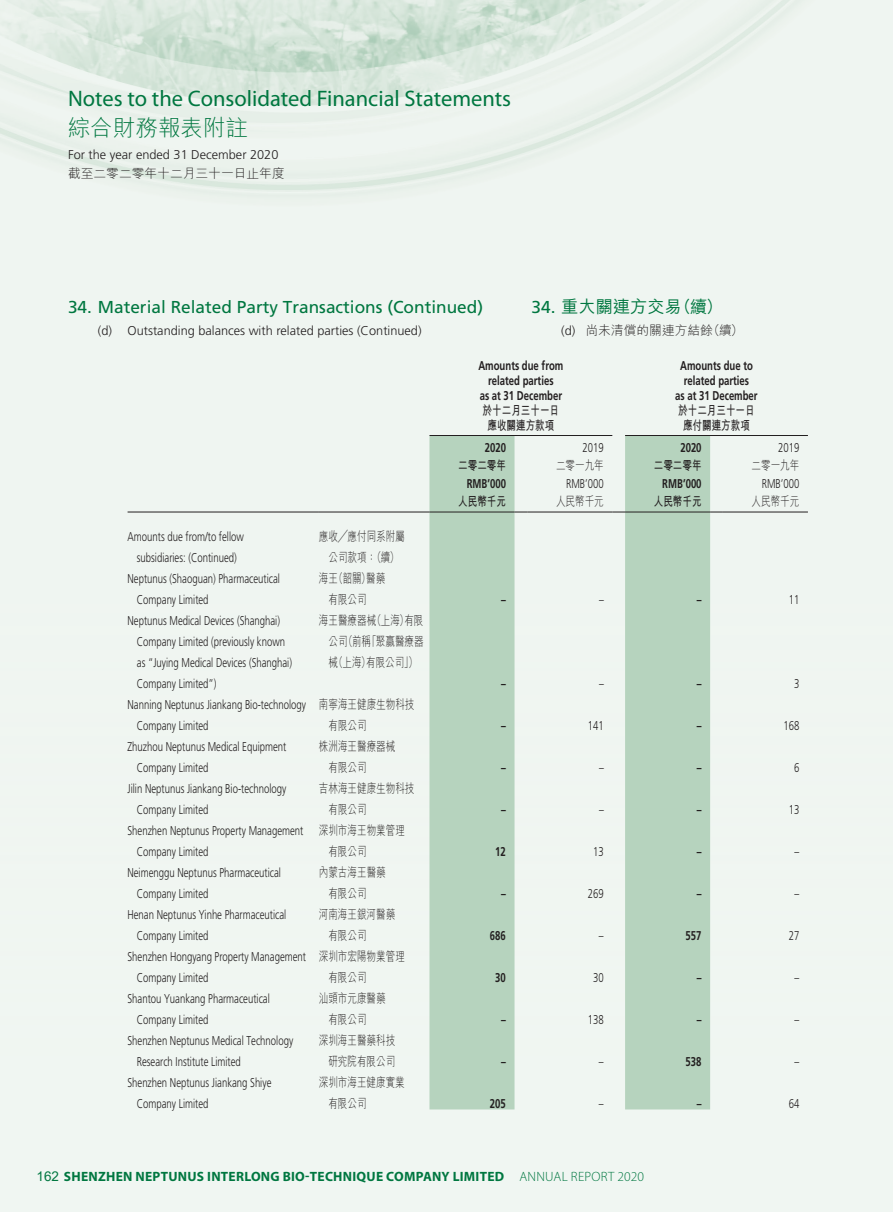
<style>
.page{position:relative;width:893px;height:1212px;background:#fff}
.page>*{position:absolute;margin:0;border:0;box-sizing:border-box;transform-origin:0 0}
.t1{font:22.5px "Myriad Pro";color:#007740}
.t2{font:300 22.5px "M Hei HK";color:#007740}
.t3{font:17.25px "Frutiger LT Std";color:#007740}
.t4{font:500 17.25px "M Hei HK";color:#007740}
.t5{font:700 13.5px "Myriad Pro";letter-spacing:.02em;color:#007740}
.t6{font:300 12.75px/21px "Frutiger LT Std";color:#231f20;scale:.75 1}
.t7{font:300 12.75px/21px "M Hei HK";color:#231f20;scale:.75 1}
.t8{font:700 12.75px/15px "Frutiger LT Std";color:#231f20;text-align:center;scale:.75 1}
.t9{font:300 12.75px "Frutiger LT Std";color:#231f20}
.t10{font:700 12.75px/15px "M Hei HK";color:#231f20;text-align:center;scale:.75 1}
.t11{font:300 12.75px "M Hei HK";color:#231f20}
.s1{font-family:"Frutiger LT Std";font-weight:400}
.s2{font-family:"Frutiger LT Std"}
.s3{font-family:"Arial";font-weight:400}
.s4{font-weight:300}
</style>
<div class="page">
<div style="left:0;top:0;width:892px;height:1212px;background:#f0f6f2"></div>
<img style="left:0;top:0;width:808px;height:1110px">
<svg style="left:429px;top:436px;width:281px;height:673px;fill:#b6d3be"></svg>
<hr style="left:429px;top:435px;width:183px;height:1px;background:#231f20">
<hr style="left:625px;top:435px;width:183px;height:1px;background:#231f20">
<hr style="left:128px;top:512px;width:191px;height:1px;background:#231f20">
<hr style="left:319px;top:512px;width:110px;height:1px;background:#231f20">
<hr style="left:429px;top:512px;width:85px;height:1px;background:#231f20">
<svg style="left:514px;top:512px;width:13px;height:1px"></svg>
<hr style="left:527px;top:512px;width:85px;height:1px;background:#231f20">
<svg style="left:612px;top:512px;width:13px;height:1px"></svg>
<hr style="left:625px;top:512px;width:85px;height:1px;background:#231f20">
<svg style="left:710px;top:512px;width:13px;height:1px"></svg>
<hr style="left:723px;top:512px;width:85px;height:1px;background:#231f20">
<h1 class="t1" style="left:68px;top:85px;width:445px">Notes to the Consolidated Financial Statements</h1>
<h1 class="t2" style="left:68px;top:112px;width:182px">綜合財務報表附註</h1>
<p class="t9" style="left:68px;top:148px;width:212px">For the year ended 31 December 2020</p>
<p class="t11" style="left:68px;top:165px;width:218px">截至二零二零年十二月三十一日止年度</p>
<h2 class="t3" style="left:68px;top:297px;width:417px">34. Material Related Party Transactions (Continued)</h2>
<p class="t9" style="left:98px;top:323px;width:325px">(d) Outstanding balances with related parties (Continued)</p>
<h2 class="t4" style="left:531px;top:294px;width:193px"><span class="s1">34.</span> 重大關連方交易（續）</h2>
<p class="t11" style="left:561px;top:321px;width:184px"><span class="s2">(d)</span> 尚未清償的關連方結餘（續）</p>
<p class="t8" style="left:478px;top:358px;width:115px">Amounts due from related parties<br>as at 31 December</p>
<p class="t10" style="left:483px;top:402px;width:103px">於十二月三十一日應收關連方款項</p>
<p class="t8" style="left:675px;top:358px;width:111px">Amounts due to related parties<br>as at 31 December</p>
<p class="t10" style="left:678px;top:402px;width:103px">於十二月三十一日應付關連方款項</p>
<p class="t6" style="left:128px;top:526px;width:157px;text-align:center">Amounts due from/to fellow subsidiaries: (Continued)</p>
<p class="t7" style="left:319px;top:525px;width:116px;text-align:center">應收╱應付同系附屬公司款項：（續）</p>
<p class="t6" style="left:137px;top:568px;width:192px;text-indent:-9px">Neptunus (Shaoguan) Pharmaceutical<br>Company Limited</p>
<p class="t7" style="left:328px;top:567px;width:77px;text-indent:-10px">海王（韶關）醫藥有限公司</p>
<p class="t6" style="left:137px;top:610px;width:208px;text-indent:-9px">Neptunus Medical Devices (Shanghai)<br>Company Limited (previously known as “Juying Medical Devices (Shanghai)<br>Company Limited”)</p>
<p class="t7" style="left:328px;top:609px;width:129px;text-align:justify;text-indent:-10px">海王醫療器械（上海）有限公司（前稱「聚嬴醫療器械（上海）有限公司」）</p>
<p class="t6" style="left:137px;top:694px;width:227px;text-indent:-9px">Nanning Neptunus Jiankang Bio-technology<br>Company Limited</p>
<p class="t7" style="left:328px;top:693px;width:116px;text-indent:-10px">南寧海王健康生物科技有限公司</p>
<p class="t6" style="left:137px;top:736px;width:201px;text-indent:-9px">Zhuzhou Neptunus Medical Equipment<br>Company Limited</p>
<p class="t7" style="left:328px;top:735px;width:91px;text-indent:-10px">株洲海王醫療器械有限公司</p>
<p class="t6" style="left:137px;top:778px;width:201px;text-indent:-9px">Jilin Neptunus Jiankang Bio-technology<br>Company Limited</p>
<p class="t7" style="left:328px;top:777px;width:116px;text-indent:-10px">吉林海王健康生物科技有限公司</p>
<p class="t6" style="left:137px;top:820px;width:224px;text-indent:-9px">Shenzhen Neptunus Property Management<br>Company Limited</p>
<p class="t7" style="left:328px;top:819px;width:103px;text-indent:-10px">深圳市海王物業管理有限公司</p>
<p class="t6" style="left:137px;top:862px;width:194px;text-indent:-9px">Neimenggu Neptunus Pharmaceutical<br>Company Limited</p>
<p class="t7" style="left:328px;top:861px;width:78px;text-indent:-10px">內蒙古海王醫藥有限公司</p>
<p class="t6" style="left:137px;top:904px;width:201px;text-indent:-9px">Henan Neptunus Yinhe Pharmaceutical<br>Company Limited</p>
<p class="t7" style="left:328px;top:903px;width:91px;text-indent:-10px">河南海王銀河醫藥有限公司</p>
<p class="t6" style="left:137px;top:946px;width:227px;text-indent:-9px">Shenzhen Hongyang Property Management<br>Company Limited</p>
<p class="t7" style="left:328px;top:945px;width:103px;text-indent:-10px">深圳市宏陽物業管理有限公司</p>
<p class="t6" style="left:137px;top:988px;width:179px;text-indent:-9px">Shantou Yuankang Pharmaceutical<br>Company Limited</p>
<p class="t7" style="left:328px;top:987px;width:78px;text-indent:-10px">汕頭市元康醫藥有限公司</p>
<p class="t6" style="left:137px;top:1030px;width:210px;text-indent:-9px">Shenzhen Neptunus Medical Technology<br>Research Institute Limited</p>
<p class="t7" style="left:319px;top:1029px;width:104px;text-align:right">深圳海王醫藥科技研究院有限公司</p>
<p class="t6" style="left:137px;top:1072px;width:181px;text-indent:-9px">Shenzhen Neptunus Jiankang Shiye<br>Company Limited</p>
<p class="t7" style="left:328px;top:1071px;width:103px;text-indent:-10px">深圳市海王健康實業有限公司</p>
<p class="t8" style="left:485px;top:440px;width:30px">2020</p>
<p class="t6" style="left:583px;top:437px;width:30px">2019</p>
<p class="t8" style="left:680px;top:440px;width:30px">2020</p>
<p class="t6" style="left:778px;top:437px;width:30px">2019</p>
<p class="t10" style="left:458px;top:457px;width:65px">二零二零年</p>
<p class="t7" style="left:556px;top:455px;width:65px">二零一九年</p>
<p class="t10" style="left:654px;top:457px;width:65px">二零二零年</p>
<p class="t7" style="left:752px;top:455px;width:65px">二零一九年</p>
<p class="t8" style="left:467px;top:476px;width:54px">RMB’000</p>
<p class="t6" style="left:566px;top:473px;width:52px">RMB’000</p>
<p class="t8" style="left:662px;top:476px;width:54px">RMB’000</p>
<p class="t6" style="left:762px;top:473px;width:52px">RMB’000</p>
<p class="t10" style="left:458px;top:493px;width:65px">人民幣千元</p>
<p class="t7" style="left:556px;top:491px;width:65px">人民幣千元</p>
<p class="t10" style="left:654px;top:493px;width:65px">人民幣千元</p>
<p class="t7" style="left:752px;top:491px;width:65px">人民幣千元</p>
<p class="t8" style="left:501px;top:592px;width:8px">–</p>
<p class="t6" style="left:599px;top:589px;width:8px">–</p>
<p class="t8" style="left:697px;top:592px;width:8px">–</p>
<p class="t6" style="left:789px;top:589px;width:16px">11</p>
<p class="t8" style="left:501px;top:676px;width:8px">–</p>
<p class="t6" style="left:599px;top:673px;width:8px">–</p>
<p class="t8" style="left:697px;top:676px;width:8px">–</p>
<p class="t6" style="left:794px;top:673px;width:9px">3</p>
<p class="t8" style="left:501px;top:718px;width:8px">–</p>
<p class="t6" style="left:588px;top:715px;width:23px">141</p>
<p class="t8" style="left:697px;top:718px;width:8px">–</p>
<p class="t6" style="left:783px;top:715px;width:23px">168</p>
<p class="t8" style="left:501px;top:760px;width:8px">–</p>
<p class="t6" style="left:599px;top:757px;width:8px">–</p>
<p class="t8" style="left:697px;top:760px;width:8px">–</p>
<p class="t6" style="left:794px;top:757px;width:9px">6</p>
<p class="t8" style="left:501px;top:802px;width:8px">–</p>
<p class="t6" style="left:599px;top:799px;width:8px">–</p>
<p class="t8" style="left:697px;top:802px;width:8px">–</p>
<p class="t6" style="left:789px;top:799px;width:16px">13</p>
<p class="t8" style="left:495px;top:844px;width:16px">12</p>
<p class="t6" style="left:593px;top:841px;width:16px">13</p>
<p class="t8" style="left:697px;top:844px;width:8px">–</p>
<p class="t6" style="left:795px;top:841px;width:8px">–</p>
<p class="t8" style="left:501px;top:886px;width:8px">–</p>
<p class="t6" style="left:588px;top:883px;width:23px">269</p>
<p class="t8" style="left:697px;top:886px;width:8px">–</p>
<p class="t6" style="left:795px;top:883px;width:8px">–</p>
<p class="t8" style="left:490px;top:928px;width:23px">686</p>
<p class="t6" style="left:599px;top:925px;width:8px">–</p>
<p class="t8" style="left:686px;top:928px;width:23px">557</p>
<p class="t6" style="left:789px;top:925px;width:16px">27</p>
<p class="t8" style="left:495px;top:970px;width:16px">30</p>
<p class="t6" style="left:593px;top:967px;width:16px">30</p>
<p class="t8" style="left:697px;top:970px;width:8px">–</p>
<p class="t6" style="left:794px;top:967px;width:8px">–</p>
<p class="t8" style="left:501px;top:1012px;width:8px">–</p>
<p class="t6" style="left:588px;top:1009px;width:23px">138</p>
<p class="t8" style="left:697px;top:1012px;width:8px">–</p>
<p class="t6" style="left:794px;top:1009px;width:8px">–</p>
<p class="t8" style="left:501px;top:1054px;width:8px">–</p>
<p class="t6" style="left:599px;top:1051px;width:8px">–</p>
<p class="t8" style="left:686px;top:1054px;width:23px">538</p>
<p class="t6" style="left:794px;top:1051px;width:8px">–</p>
<p class="t8" style="left:490px;top:1096px;width:23px">205</p>
<p class="t6" style="left:599px;top:1093px;width:8px">–</p>
<p class="t8" style="left:697px;top:1096px;width:8px">–</p>
<p class="t6" style="left:789px;top:1093px;width:16px">64</p>
<p class="t5" style="left:37px;top:1167px;width:609px"><span class="s3">162</span> SHENZHEN NEPTUNUS INTERLONG BIO-TECHNIQUE COMPANY LIMITED <span class="s4">ANNUAL REPORT 2020</span></p>
</div>
